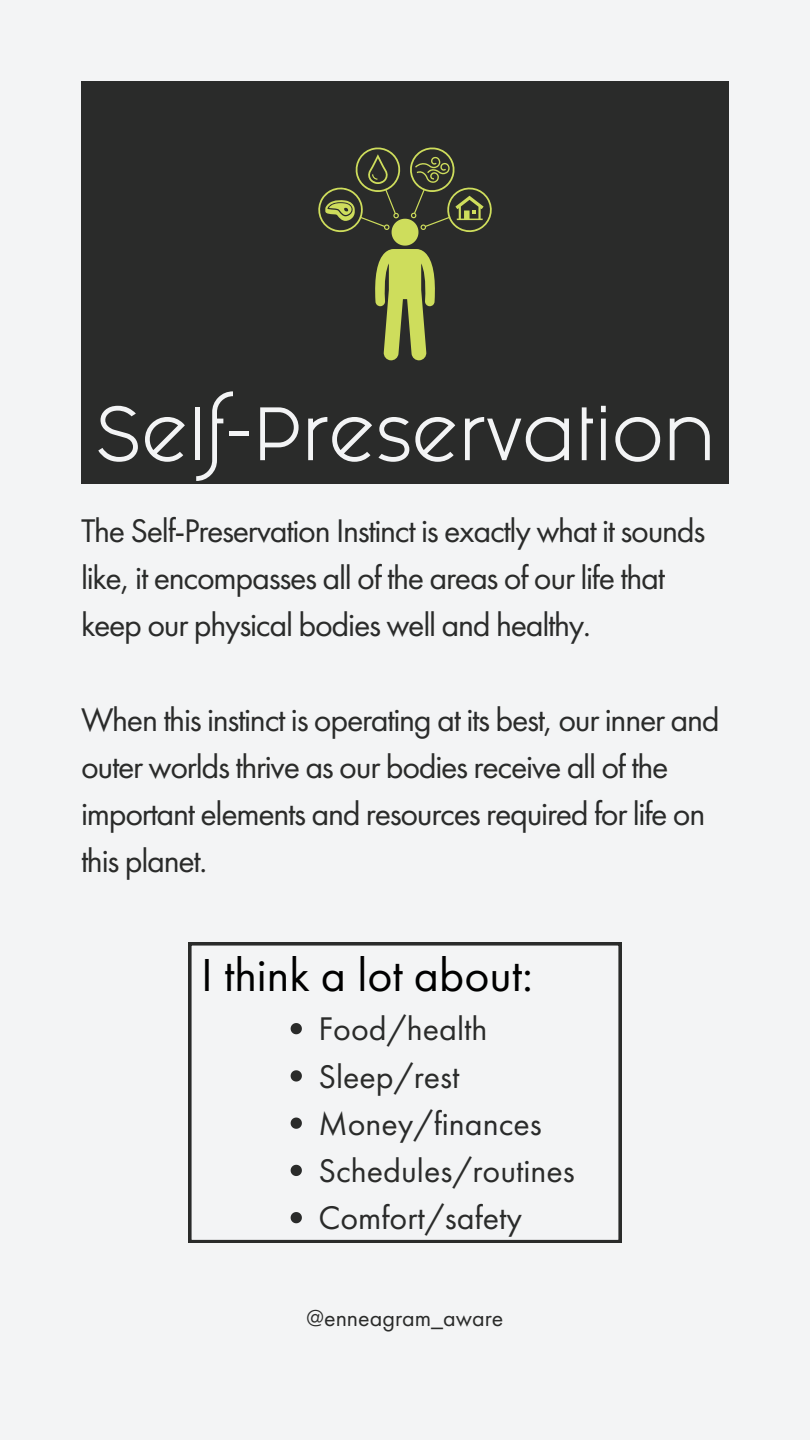
<style>
.page{position:relative;width:810px;height:1440px;background:#f3f4f5}
.page>*{position:absolute;margin:0;border:0;box-sizing:border-box;transform-origin:0 0}
.t1{font:64px "Fashion Fetish";color:#f3f4f5}
.t2{font:48px "Futura PT";color:#000}
.t3{font:34px/47.2px "Futura PT";letter-spacing:-.04em;color:#2a2b2a}
.t4{font:34px "Futura PT";color:#2a2b2a}
.t5{font:24px "Futura PT";color:#2a2b2a}
</style>
<div class="page">
<div style="left:81px;top:81px;width:648px;height:402px;background:#2a2b2a"></div>
<svg style="left:189px;top:943px;width:432px;height:300px"></svg>
<svg style="left:291px;top:1023px;width:11px;height:11px"></svg>
<svg style="left:291px;top:1070px;width:11px;height:12px"></svg>
<svg style="left:291px;top:1118px;width:11px;height:11px"></svg>
<svg style="left:291px;top:1165px;width:11px;height:11px"></svg>
<svg style="left:291px;top:1212px;width:11px;height:11px"></svg>
<svg style="left:318px;top:147px;width:174px;height:214px"></svg>
<p class="t1" style="left:95px;top:422px;width:621px">Self-Preservation</p>
<p class="t3" style="left:81px;top:506px;width:626px">The Self-Preservation Instinct is exactly what it sounds like, it encompasses all of the areas of our life that keep our physical bodies well and healthy.</p>
<p class="t3" style="left:81px;top:695px;width:640px">When this instinct is operating at its best, our inner and outer worlds thrive as our bodies receive all of the important elements and resources required for life on this planet.</p>
<p class="t2" style="left:201px;top:944px;width:334px">I think a lot about:</p>
<p class="t4" style="left:318px;top:1007px;width:170px">Food/health</p>
<h1 class="t4" style="left:318px;top:1054px;width:143px">Sleep/rest</h1>
<h3 class="t4" style="left:318px;top:1101px;width:225px">Money/finances</h3>
<h3 class="t4" style="left:318px;top:1149px;width:258px">Schedules/routines</h3>
<h2 class="t4" style="left:318px;top:1196px;width:205px">Comfort/safety</h2>
<p class="t5" style="left:307px;top:1302px;width:198px">@enneagram_aware</p>
</div>
